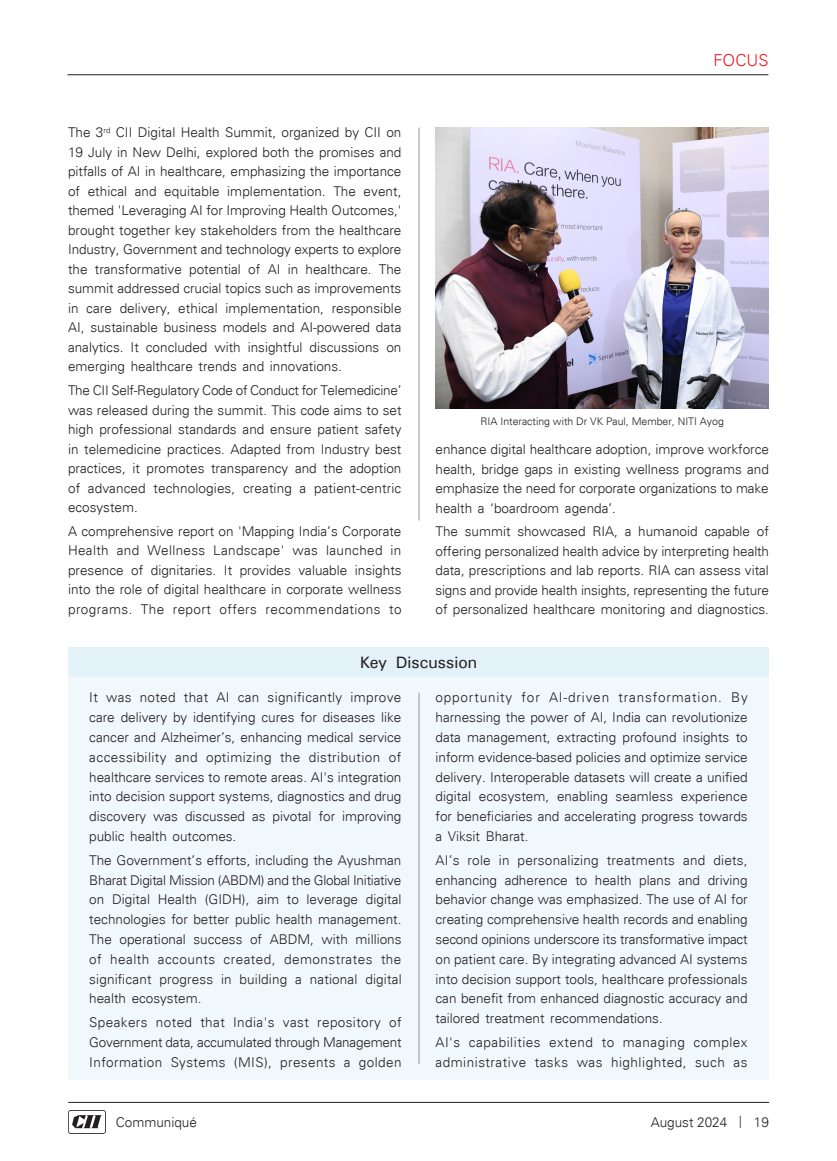
<style>
.page{position:relative;width:837px;height:1161px;background:#fff}
.page>*{position:absolute;margin:0;border:0;box-sizing:border-box;transform-origin:0 0}
.cov-subHeading{font:16.5px "Univers";color:#231f20}
.Sector{font:300 16.5px "Univers";color:#ee1d23}
.Comm_Running{font:300 13.5px/19.8px "Univers";color:#231f20;text-align:justify}
.Comm_Running-2{font:300 13.5px/19.8px "Univers";letter-spacing:.04em;color:#231f20}
.comm-caption{font:300 10.5px "Univers";color:#231f20}
.s1{font-size:12px}
</style>
<div class="page">
<img style="left:68px;top:1111px;width:38px;height:23px">
<hr style="left:68px;top:1102px;width:701px;height:1px;background:#231f20">
<div style="left:68px;top:675px;width:701px;height:405px;background:#f1f8fc"></div>
<hr style="left:419px;top:128px;width:1px;height:393px;background:#939598">
<hr style="left:419px;top:693px;width:1px;height:371px;background:#939598">
<hr style="left:68px;top:75px;width:700px;height:1px;background:#231f20">
<img style="left:436px;top:128px;width:333px;height:281px">
<div style="left:68px;top:647px;width:701px;height:30px;background:#e3f1f9"></div>
<p class="Sector" style="left:713px;top:50px;width:57px">FOCUS</p>
<p class="Comm_Running" style="left:68px;top:123px;width:335px">The 3<sup>rd</sup> CII Digital Health Summit, organized by CII on 19 July in New Delhi, explored both the promises and pitfalls of AI in healthcare, emphasizing the importance of ethical and equitable implementation. The event, themed 'Leveraging AI for Improving Health Outcomes,' brought together key stakeholders from the healthcare Industry, Government and technology experts to explore the transformative potential of AI in healthcare. The summit addressed crucial topics such as improvements in care delivery, ethical implementation, responsible AI, sustainable business models and AI-powered data analytics. It concluded with insightful discussions on emerging healthcare trends and innovations.</p>
<p class="Comm_Running" style="left:68px;top:381px;width:335px">The CII Self-Regulatory Code of Conduct for Telemedicine’ was released during the summit. This code aims to set high professional standards and ensure patient safety in telemedicine practices. Adapted from Industry best practices, it promotes transparency and the adoption of advanced technologies, creating a patient-centric ecosystem.</p>
<p class="Comm_Running" style="left:68px;top:521px;width:335px">A comprehensive report on 'Mapping India’s Corporate Health and Wellness Landscape' was launched in presence of dignitaries. It provides valuable insights into the role of digital healthcare in corporate wellness programs. The report offers recommendations to</p>
<p class="comm-caption" style="left:481px;top:415px;width:245px">RIA Interacting with Dr VK Paul, Member, NITI Ayog</p>
<p class="Comm_Running" style="left:436px;top:440px;width:335px">enhance digital healthcare adoption, improve workforce health, bridge gaps in existing wellness programs and emphasize the need for corporate organizations to make health a ‘boardroom agenda’.</p>
<p class="Comm_Running" style="left:436px;top:522px;width:335px">The summit showcased RIA, a humanoid capable of offering personalized health advice by interpreting health data, prescriptions and lab reports. RIA can assess vital signs and provide health insights, representing the future of personalized healthcare monitoring and diagnostics.</p>
<p class="cov-subHeading" style="left:360px;top:652px;width:119px">Key Discussion</p>
<p class="Comm_Running" style="left:436px;top:688px;width:314px">opportunity for AI-driven transformation. By harnessing the power of AI, India can revolutionize data management, extracting profound insights to inform evidence-based policies and optimize service delivery. Interoperable datasets will create a unified digital ecosystem, enabling seamless experience for beneficiaries and accelerating progress towards a Viksit Bharat.</p>
<p class="Comm_Running" style="left:436px;top:850px;width:314px">AI’s role in personalizing treatments and diets, enhancing adherence to health plans and driving behavior change was emphasized. The use of AI for creating comprehensive health records and enabling second opinions underscore its transformative impact on patient care. By integrating advanced AI systems into decision support tools, healthcare professionals can benefit from enhanced diagnostic accuracy and tailored treatment recommendations.</p>
<p class="Comm_Running-2" style="left:436px;top:1032px;width:314px">AI's capabilities extend to managing complex administrative tasks was highlighted, such as</p>
<p class="Comm_Running" style="left:89px;top:688px;width:314px">It was noted that AI can significantly improve care delivery by identifying cures for diseases like cancer and Alzheimer’s, enhancing medical service accessibility and optimizing the distribution of healthcare services to remote areas. AI's integration into decision support systems, diagnostics and drug discovery was discussed as pivotal for improving public health outcomes.</p>
<p class="Comm_Running" style="left:89px;top:850px;width:314px">The Government’s efforts, including the Ayushman Bharat Digital Mission (ABDM) and the Global Initiative on Digital Health (GIDH), aim to leverage digital technologies for better public health management.<br>The operational success of ABDM, with millions of health accounts created, demonstrates the significant progress in building a national digital health ecosystem.</p>
<p class="Comm_Running" style="left:89px;top:1013px;width:314px">Speakers noted that India's vast repository of Government data, accumulated through Management Information Systems (MIS), presents a golden</p>
<p class="Comm_Running" style="left:116px;top:1112px;width:83px">Communiqué</p>
<p class="Comm_Running" style="left:651px;top:1112px;width:120px">August 2024 <span class="s1">|</span> 19</p>
</div>
